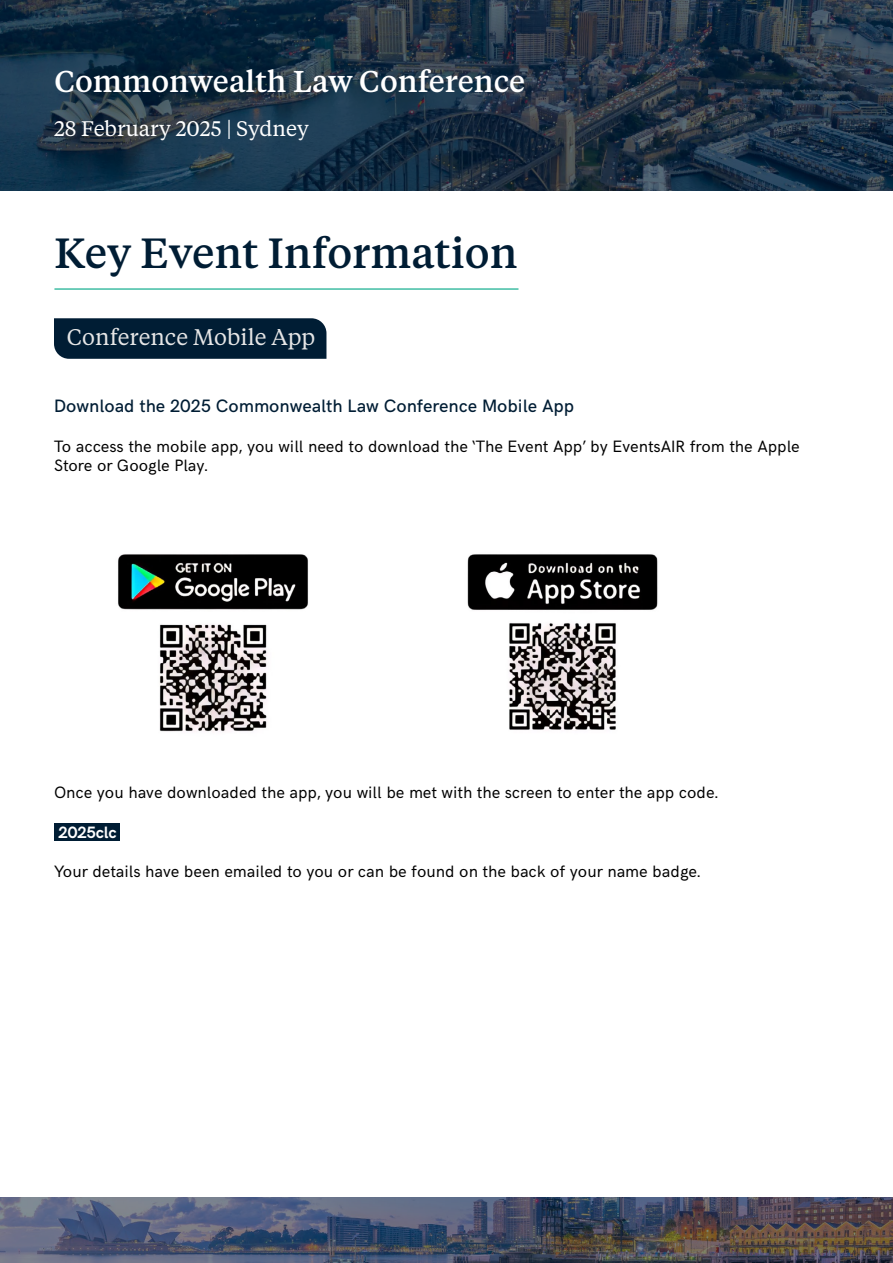
<style>
.page{position:relative;width:893px;height:1263px;background:#fff}
.page>*{position:absolute;margin:0;border:0;box-sizing:border-box;transform-origin:0 0}
.t1{font:500 42px "Tiempos Text";color:#001d34}
.t2{font:500 30px "Tiempos Text";color:#fff}
.t3{font:22.5px "Tiempos Text";color:#e6e6e6}
.t4{font:21px "Tiempos Text";color:#fff}
.t5{font:500 18px "HK Grotesk";color:#001d34}
.t6{font:16.5px/19.8px "HK Grotesk";color:#000}
.t7{font:700 16.5px "HK Grotesk";color:#fff}
</style>
<div class="page">
<div style="left:54px;top:823px;width:65px;height:17px;background:#001d34"></div>
<img style="left:118px;top:554px;width:540px;height:178px">
<svg style="left:0;top:0;width:893px;height:191px;background:#1e3245"></svg>
<div style="left:54px;top:318px;width:272px;height:41px;background:#001d34"></div>
<hr style="left:54px;top:288px;width:464px;height:2px;background:#00a886">
<img style="left:0;top:1197px;width:893px;height:66px">
<h2 class="t2" style="left:54px;top:61px;width:472px">Commonwealth Law Conference</h2>
<p class="t4" style="left:54px;top:114px;width:256px">28 February 2025 | Sydney</p>
<h1 class="t1" style="left:54px;top:224px;width:465px">Key Event Information</h1>
<h3 class="t3" style="left:67px;top:322px;width:250px">Conference Mobile App</h3>
<p class="t5" style="left:54px;top:392px;width:522px">Download the 2025 Commonwealth Law Conference Mobile App</p>
<p class="t6" style="left:54px;top:435px;width:747px">To access the mobile app, you will need to download the ‘The Event App’ by EventsAIR from the Apple<br>Store or Google Play.</p>
<p class="t6" style="left:54px;top:781px;width:665px">Once you have downloaded the app, you will be met with the screen to enter the app code.</p>
<p class="t7" style="left:58px;top:819px;width:60px">2025clc</p>
<p class="t6" style="left:54px;top:860px;width:648px">Your details have been emailed to you or can be found on the back of your name badge.</p>
</div>
